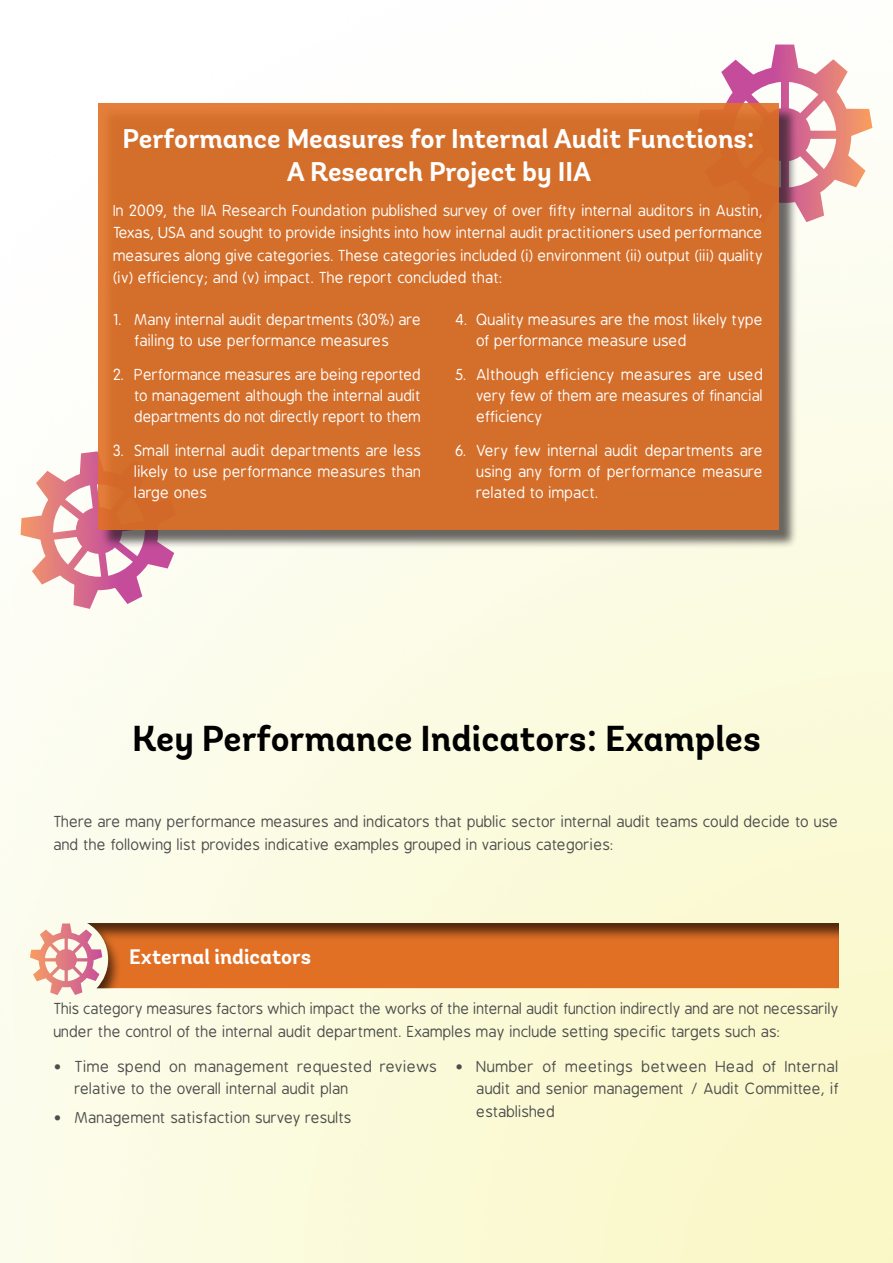
<style>
.page{position:relative;width:893px;height:1263px;background:#fff}
.page>*{position:absolute;margin:0;border:0;box-sizing:border-box;transform-origin:0 0}
.good_practice{font:700 36px "Andes";color:#000}
.header_1{font:700 27px/32.4px "Andes";color:#fff;text-align:center}
.t1{font:700 21px "Andes";color:#fff}
.Body_text{font:15px/21px "B Preplay";color:#fff;text-align:justify}
.Body_text-2{font:15px/22.5px "B Preplay";color:#4d4d4d}
</style>
<div class="page">
<svg style="left:21px;top:451px;width:155px;height:158px"></svg>
<div style="left:0;top:384px;width:13px;height:879px;background:#fdfdf2"></div>
<svg style="left:697px;top:45px;width:175px;height:177px"></svg>
<div style="left:101px;top:106px;width:697px;height:443px;background:#231f20;opacity:.75"></div>
<div style="left:98px;top:103px;width:681px;height:427px;background:#d46f2b"></div>
<div style="left:87px;top:920px;width:754px;height:69px;background:#231f20;opacity:.75"></div>
<svg style="left:30px;top:923px;width:72px;height:72px;background:#ebbbb7"></svg>
<p class="header_1" style="left:123px;top:124px;width:634px">Performance Measures for Internal Audit Functions:<br>A Research Project by IIA</p>
<p class="Body_text" style="left:114px;top:200px;width:651px;line-height:22.5px">In 2009, the IIA Research Foundation published survey of over fifty internal auditors in Austin, Texas, USA and sought to provide insights into how internal audit practitioners used performance measures along give categories. These categories included (i) environment (ii) output (iii) quality (iv) efficiency; and (v) impact. The report concluded that:</p>
<p class="Body_text" style="left:135px;top:310px;width:288px;text-indent:-21px">1. Many internal audit departments (30%) are failing to use performance measures</p>
<p class="Body_text" style="left:135px;top:364px;width:288px;text-indent:-21px">2. Performance measures are being reported to management although the internal audit departments do not directly report to them</p>
<p class="Body_text" style="left:135px;top:440px;width:288px;text-indent:-21px">3. Small internal audit departments are less likely to use performance measures than large ones</p>
<p class="Body_text" style="left:477px;top:310px;width:288px;text-indent:-21px">4. Quality measures are the most likely type of performance measure used</p>
<p class="Body_text" style="left:477px;top:364px;width:288px;text-indent:-21px">5. Although efficiency measures are used very few of them are measures of financial efficiency</p>
<p class="Body_text" style="left:477px;top:440px;width:288px;text-indent:-21px">6. Very few internal audit departments are using any form of performance measure related to impact.</p>
<p class="good_practice" style="left:132px;top:716px;width:630px">Key Performance Indicators: Examples</p>
<p class="Body_text-2" style="left:54px;top:811px;width:786px">There are many performance measures and indicators that public sector internal audit teams could decide to use and the following list provides indicative examples grouped in various categories:</p>
<h3 class="t1" style="left:129px;top:943px;width:183px">External indicators</h3>
<p class="Body_text-2" style="left:54px;top:998px;width:786px">This category measures factors which impact the works of the internal audit function indirectly and are not necessarily under the control of the internal audit department. Examples may include setting specific targets such as:</p>
<p class="Body_text-2" style="left:75px;top:1056px;width:364px;text-indent:-21px">• Time spend on management requested reviews relative to the overall internal audit plan</p>
<p class="Body_text-2" style="left:54px;top:1107px;width:300px">• Management satisfaction survey results</p>
<p class="Body_text-2" style="left:477px;top:1056px;width:364px;text-align:justify;text-indent:-21px">• Number of meetings between Head of Internal audit and senior management / Audit Committee, if established</p>
</div>
